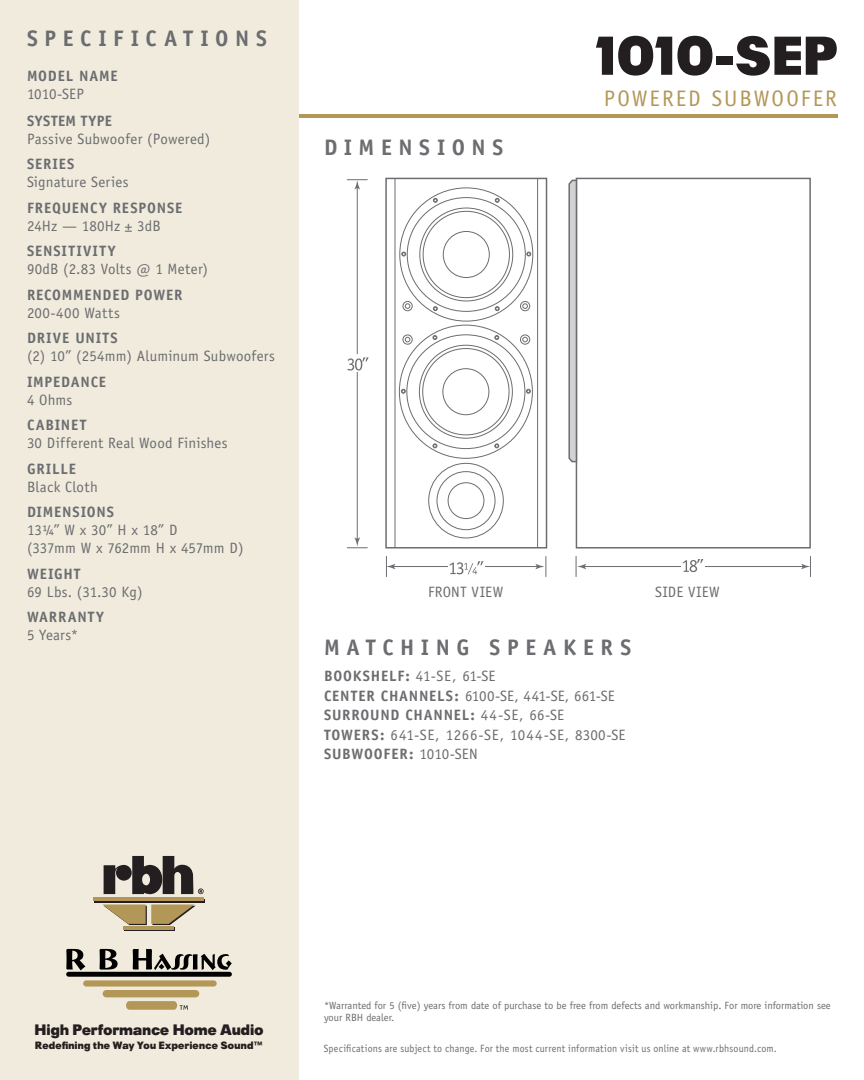
<style>
.page{position:relative;width:864px;height:1080px;background:#fff}
.page>*{position:absolute;margin:0;border:0;box-sizing:border-box;transform-origin:0 0}
.FrontModel{font:900 54px "Plak";letter-spacing:.03em;color:#231f20}
.BackSpecificationsTi{font:700 22.5px "Officina Sans";letter-spacing:.295em;color:#6c6d70}
.FrontType{font:22.5px "Officina Sans";letter-spacing:.09em;color:#b39758}
.BackTechTxt{font:15px "Officina Sans";letter-spacing:.015em;color:#6c6d70}
.BackTechTxtBd{font:700 15px "Officina Sans";letter-spacing:.055em;color:#6c6d70}
.Tech_Info_Text{font:15px/18px "Officina Sans";letter-spacing:.005em;color:#6c6d70}
.BackTechTxtBd-2{font:15px "Officina Sans";letter-spacing:.01em;color:#6c6d70}
.BackTechTxtBd-3{font:15px "Officina Sans";letter-spacing:.04em;color:#6c6d70}
.Redefining_tag_line{font:900 15px "Plak";letter-spacing:.025em;color:#231f20}
.BackTechTxtBd-4{font:700 15px "Officina Sans";letter-spacing:.075em;color:#6c6d70}
.Tech_Info_Text-2{font:700 15px "Officina Sans";letter-spacing:.03em;color:#6c6d70}
.footnote{font:10.5px/12px "Officina Sans";color:#6c6d70}
.BackPolicyTag{font:10.5px "Officina Sans";letter-spacing:.015em;color:#6c6d70;scale:.95 1}
.Redefining_tag_line-2{font:900 10.5px "Plak";letter-spacing:.035em;color:#231f20}
.s1{font-weight:700}
.s2{font-weight:400}
</style>
<div class="page">
<hr style="left:272px;top:114px;width:566px;height:3px;background:#b39758">
<div style="left:0;top:0;width:298px;height:1080px;background:#f0ebdd"></div>
<svg style="left:578px;top:178px;width:233px;height:371px"></svg>
<svg style="left:385px;top:178px;width:193px;height:371px"></svg>
<svg style="left:392px;top:178px;width:147px;height:389px"></svg>
<div style="left:448px;top:558px;width:37px;height:17px;background:#fff"></div>
<svg style="left:386px;top:556px;width:9px;height:21px"></svg>
<svg style="left:535px;top:556px;width:12px;height:21px"></svg>
<hr style="left:584px;top:566px;width:220px;height:1px;background:#6c6d70">
<svg style="left:801px;top:556px;width:10px;height:21px"></svg>
<svg style="left:576px;top:556px;width:10px;height:21px"></svg>
<div style="left:681px;top:558px;width:24px;height:17px;background:#fff"></div>
<hr style="left:357px;top:187px;width:1px;height:353px;background:#6c6d70">
<svg style="left:347px;top:179px;width:21px;height:10px"></svg>
<svg style="left:347px;top:537px;width:21px;height:11px"></svg>
<div style="left:342px;top:355px;width:31px;height:17px;background:#fff"></div>
<svg style="left:449px;top:561px;width:34px;height:13px"></svg>
<svg style="left:683px;top:559px;width:20px;height:13px"></svg>
<svg style="left:347px;top:357px;width:22px;height:14px"></svg>
<svg style="left:66px;top:949px;width:19px;height:21px"></svg>
<svg style="left:100px;top:949px;width:18px;height:21px"></svg>
<svg style="left:133px;top:949px;width:99px;height:21px"></svg>
<div style="left:83px;top:980px;width:134px;height:7px;background:#b39759;border-radius:3px"></div>
<div style="left:103px;top:990px;width:96px;height:7px;background:#b39759;border-radius:4px"></div>
<svg style="left:126px;top:1001px;width:62px;height:9px"></svg>
<div style="left:66px;top:972px;width:166px;height:5px;background:#000001;border-radius:3px"></div>
<hr style="left:94px;top:899px;width:111px;height:4px;background:#231f20">
<hr style="left:93px;top:898px;width:111px;height:3px;background:#b39759">
<hr style="left:124px;top:927px;width:51px;height:4px;background:#231f20">
<hr style="left:123px;top:926px;width:51px;height:4px;background:#b39759">
<svg style="left:103px;top:905px;width:93px;height:20px"></svg>
<svg style="left:104px;top:856px;width:100px;height:38px"></svg>
<p class="BackSpecificationsTi" style="left:27px;top:24px;width:241px">SPECIFICATIONS</p>
<p class="BackTechTxtBd" style="left:27px;top:66px;width:92px">MODEL NAME</p>
<p class="BackTechTxt" style="left:27px;top:85px;width:58px">1010-SEP</p>
<p class="Tech_Info_Text-2" style="left:27px;top:111px;width:87px">SYSTEM TYPE</p>
<p class="BackTechTxt" style="left:27px;top:130px;width:185px">Passive Subwoofer (Powered)</p>
<p class="BackTechTxtBd" style="left:27px;top:155px;width:49px">SERIES</p>
<p class="BackTechTxt" style="left:27px;top:173px;width:103px">Signature Series</p>
<p class="BackTechTxtBd" style="left:27px;top:198px;width:157px">FREQUENCY RESPONSE</p>
<p class="BackTechTxt" style="left:27px;top:217px;width:135px">24Hz — 180Hz ± 3dB</p>
<p class="BackTechTxtBd-4" style="left:27px;top:242px;width:90px">SENSITIVITY</p>
<p class="BackTechTxt" style="left:27px;top:260px;width:183px">90dB (2.83 Volts @ 1 Meter)</p>
<p class="BackTechTxtBd" style="left:27px;top:285px;width:157px">RECOMMENDED POWER</p>
<p class="BackTechTxt" style="left:27px;top:304px;width:95px">200-400 Watts</p>
<p class="BackTechTxtBd" style="left:27px;top:329px;width:92px">DRIVE UNITS</p>
<p class="BackTechTxt" style="left:27px;top:347px;width:249px">(2) 10” (254mm) Aluminum Subwoofers</p>
<p class="BackTechTxtBd" style="left:27px;top:372px;width:81px">IMPEDANCE</p>
<p class="BackTechTxt" style="left:27px;top:391px;width:47px">4 Ohms</p>
<p class="BackTechTxtBd" style="left:27px;top:416px;width:61px">CABINET</p>
<p class="BackTechTxt" style="left:27px;top:434px;width:202px">30 Different Real Wood Finishes</p>
<p class="BackTechTxtBd" style="left:27px;top:459px;width:51px">GRILLE</p>
<p class="BackTechTxt" style="left:27px;top:478px;width:72px">Black Cloth</p>
<p class="BackTechTxtBd" style="left:27px;top:503px;width:89px">DIMENSIONS</p>
<p class="Tech_Info_Text" style="left:27px;top:521px;width:218px">13¼” W x 30” H x 18” D<br>(337mm W x 762mm H x 457mm D)</p>
<p class="BackTechTxtBd" style="left:27px;top:564px;width:55px">WEIGHT</p>
<p class="Tech_Info_Text" style="left:27px;top:582px;width:117px">69 Lbs. (31.30 Kg)</p>
<p class="BackTechTxtBd" style="left:27px;top:608px;width:78px">WARRANTY</p>
<p class="Tech_Info_Text" style="left:27px;top:626px;width:53px">5 Years*</p>
<p class="BackSpecificationsTi" style="left:324px;top:133px;width:181px">DIMENSIONS</p>
<p class="FrontModel" style="left:597px;top:24px;width:242px">1010-SEP</p>
<p class="FrontType" style="left:604px;top:85px;width:235px">POWERED SUBWOOFER</p>
<p class="BackTechTxt" style="left:428px;top:583px;width:77px">FRONT VIEW</p>
<p class="BackTechTxt" style="left:655px;top:583px;width:66px">SIDE VIEW</p>
<p class="BackSpecificationsTi" style="left:324px;top:633px;width:309px">MATCHING SPEAKERS</p>
<p class="BackTechTxtBd-2" style="left:324px;top:668px;width:173px"><span class="s1">BOOKSHELF:</span> 41-SE, 61-SE</p>
<p class="BackTechTxtBd-2" style="left:324px;top:687px;width:292px"><span class="s1">CENTER CHANNELS:</span> 6100-SE, 441-SE, 661-SE</p>
<p class="BackTechTxtBd" style="left:324px;top:706px;width:242px">SURROUND CHANNEL: <span class="s2">44-SE, 66-SE</span></p>
<p class="BackTechTxtBd-3" style="left:324px;top:726px;width:303px"><span class="s1">TOWERS:</span> 641-SE, 1266-SE, 1044-SE, 8300-SE</p>
<p class="BackTechTxtBd" style="left:324px;top:745px;width:155px">SUBWOOFER: <span class="s2">1010-SEN</span></p>
<p class="footnote" style="left:324px;top:1000px;width:508px">*Warranted for 5 (five) years from date of purchase to be free from defects and workmanship. For more information see your RBH dealer.</p>
<p class="Redefining_tag_line" style="left:35px;top:1021px;width:230px">High Performance Home Audio</p>
<p class="Redefining_tag_line-2" style="left:35px;top:1039px;width:229px">Redefining the Way You Experience Sound™</p>
<p class="BackPolicyTag" style="left:324px;top:1042px;width:478px">Specifications are subject to change. For the most current information visit us online at www.rbhsound.com.</p>
</div>
